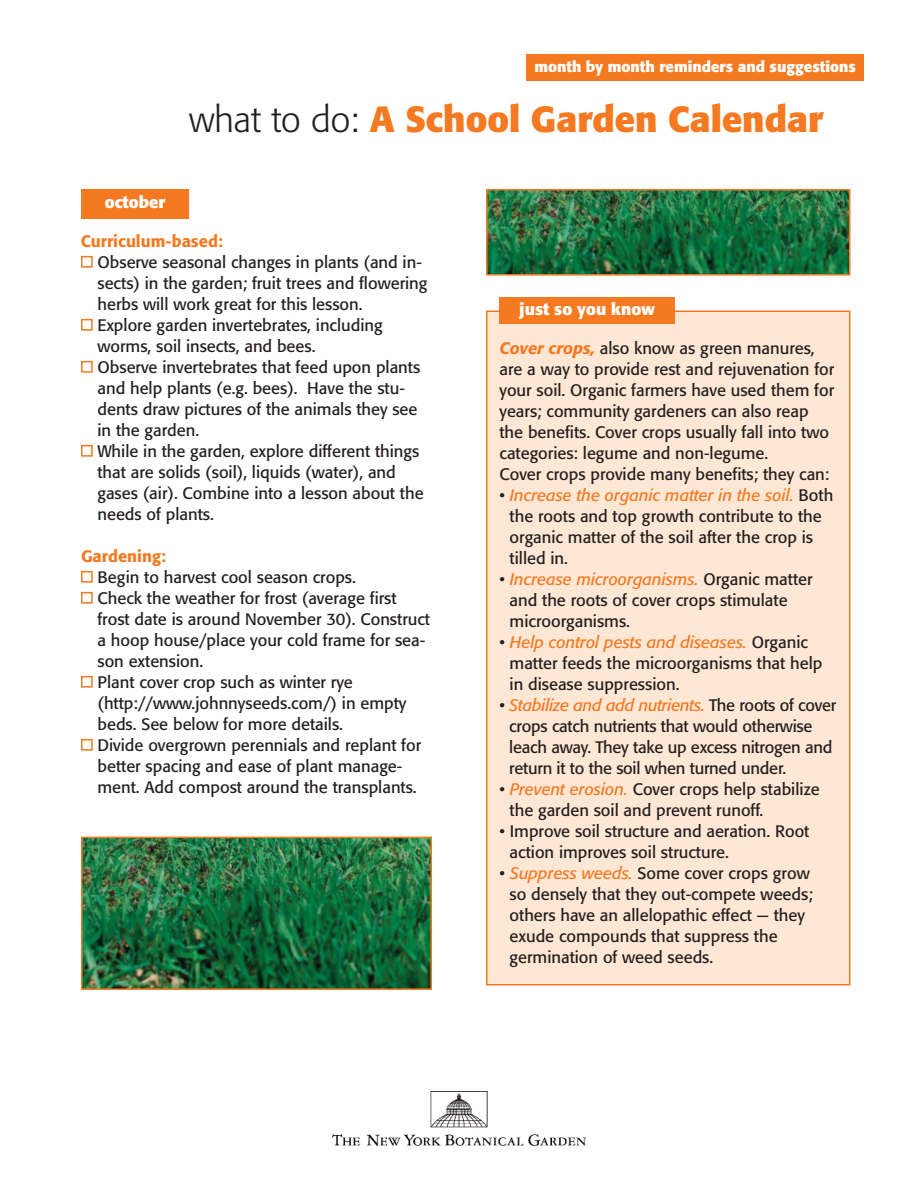
<style>
.page{position:relative;width:918px;height:1188px;background:#fff}
.page>*{position:absolute;margin:0;border:0;box-sizing:border-box;transform-origin:0 0}
.t1{font:700 36px "Formata";color:#f47921}
.t2{font:16.5px/21px "Formata";color:#231f20}
.t3{font:500 16.5px "Formata";color:#f47921}
.t4{font:700 16.5px "Formata";color:#fff}
.t5{font:700 15px "Formata";color:#fff}
.s1{font-weight:300;color:#231f20}
.s2{font-weight:500;font-style:italic;color:#f47921}
.s3{font-style:italic;color:#f47921}
</style>
<div class="page">
<div style="left:526px;top:54px;width:338px;height:27px;background:#f47921"></div>
<div style="left:81px;top:189px;width:108px;height:30px;background:#f47921"></div>
<div style="left:81px;top:256px;width:12px;height:12px;border:2px solid #f47921"></div>
<div style="left:81px;top:319px;width:12px;height:12px;border:2px solid #f47921"></div>
<div style="left:81px;top:361px;width:12px;height:12px;border:2px solid #f47921"></div>
<div style="left:81px;top:445px;width:12px;height:12px;border:2px solid #f47921"></div>
<div style="left:81px;top:571px;width:12px;height:12px;border:2px solid #f47921"></div>
<div style="left:81px;top:592px;width:12px;height:12px;border:2px solid #f47921"></div>
<div style="left:81px;top:676px;width:12px;height:12px;border:2px solid #f47921"></div>
<div style="left:81px;top:739px;width:12px;height:12px;border:2px solid #f47921"></div>
<img style="left:333px;top:1091px;width:252px;height:54px">
<div style="left:488px;top:312px;width:361px;height:672px;background:#fee7d4"></div>
<div style="left:486px;top:310px;width:364px;height:676px;border:2px solid #f47921"></div>
<div style="left:500px;top:297px;width:175px;height:27px;background:#f47921"></div>
<img style="left:84px;top:840px;width:345px;height:147px">
<div style="left:81px;top:837px;width:351px;height:153px;border:2px solid #f47921"></div>
<img style="left:489px;top:192px;width:359px;height:81px">
<div style="left:486px;top:189px;width:365px;height:87px;border:2px solid #f47921"></div>
<p class="t5" style="left:534px;top:57px;width:323px">month by month reminders and suggestions</p>
<h1 class="t1" style="left:189px;top:96px;width:636px"><span class="s1">what to do:</span> A School Garden Calendar</h1>
<p class="t4" style="left:105px;top:192px;width:62px">october</p>
<p class="t3" style="left:81px;top:231px;width:143px">Curriculum-based:</p>
<p class="t2" style="left:97px;top:251px;width:332px">Observe seasonal changes in plants (and in&shy;sects) in the garden; fruit trees and flowering herbs will work great for this lesson.<br>Explore garden invertebrates, including worms, soil insects, and bees.<br>Observe invertebrates that feed upon plants and help plants (e.g. bees). Have the stu&shy;dents draw pictures of the animals they see in the garden.<br>While in the garden, explore different things that are solids (soil), liquids (water), and gases (air). Combine into a lesson about the needs of plants.</p>
<p class="t3" style="left:81px;top:546px;width:86px">Gardening:</p>
<p class="t2" style="left:97px;top:566px;width:334px">Begin to harvest cool season crops.<br>Check the weather for frost (average first frost date is around November 30). Construct a hoop house/place your cold frame for sea&shy;son extension.<br>Plant cover crop such as winter rye (http://www.johnnyseeds.com/) in empty beds. See below for more details.<br>Divide overgrown perennials and replant for better spacing and ease of plant manage&shy;ment. Add compost around the transplants.</p>
<p class="t4" style="left:520px;top:299px;width:137px">just so you know</p>
<p class="t2" style="left:499px;top:337px;width:336px"><span class="s2">Cover crops,</span> also know as green manures, are a way to provide rest and rejuvenation for your soil. Organic farmers have used them for years; community gardeners can also reap the benefits. Cover crops usually fall into two categories: legume and non-legume.<br>Cover crops provide many benefits; they can:</p>
<p class="t2" style="left:510px;top:484px;width:325px;text-indent:-10px">• <span class="s3">Increase the organic matter in the soil.</span> Both the roots and top growth contribute to the organic matter of the soil after the crop is tilled in.</p>
<p class="t2" style="left:510px;top:568px;width:304px;text-indent:-10px">• <span class="s3">Increase microorganisms.</span> Organic matter and the roots of cover crops stimulate microorganisms.</p>
<p class="t2" style="left:510px;top:631px;width:314px;text-indent:-10px">• <span class="s3">Help control pests and diseases.</span> Organic matter feeds the microorganisms that help in disease suppression.</p>
<p class="t2" style="left:509px;top:694px;width:329px;text-indent:-10px">• <span class="s3">Stabilize and add nutrients.</span> The roots of cover crops catch nutrients that would otherwise leach away. They take up excess nitrogen and return it to the soil when turned under.</p>
<p class="t2" style="left:510px;top:778px;width:312px;text-indent:-10px">• <span class="s3">Prevent erosion.</span> Cover crops help stabilize the garden soil and prevent runoff.</p>
<p class="t2" style="left:510px;top:820px;width:301px;text-indent:-10px">• Improve soil structure and aeration. Root action improves soil structure.</p>
<p class="t2" style="left:510px;top:862px;width:305px;text-indent:-10px">• <span class="s3">Suppress weeds.</span> Some cover crops grow so densely that they out-compete weeds; others have an allelopathic effect — they exude compounds that suppress the germination of weed seeds.</p>
</div>
